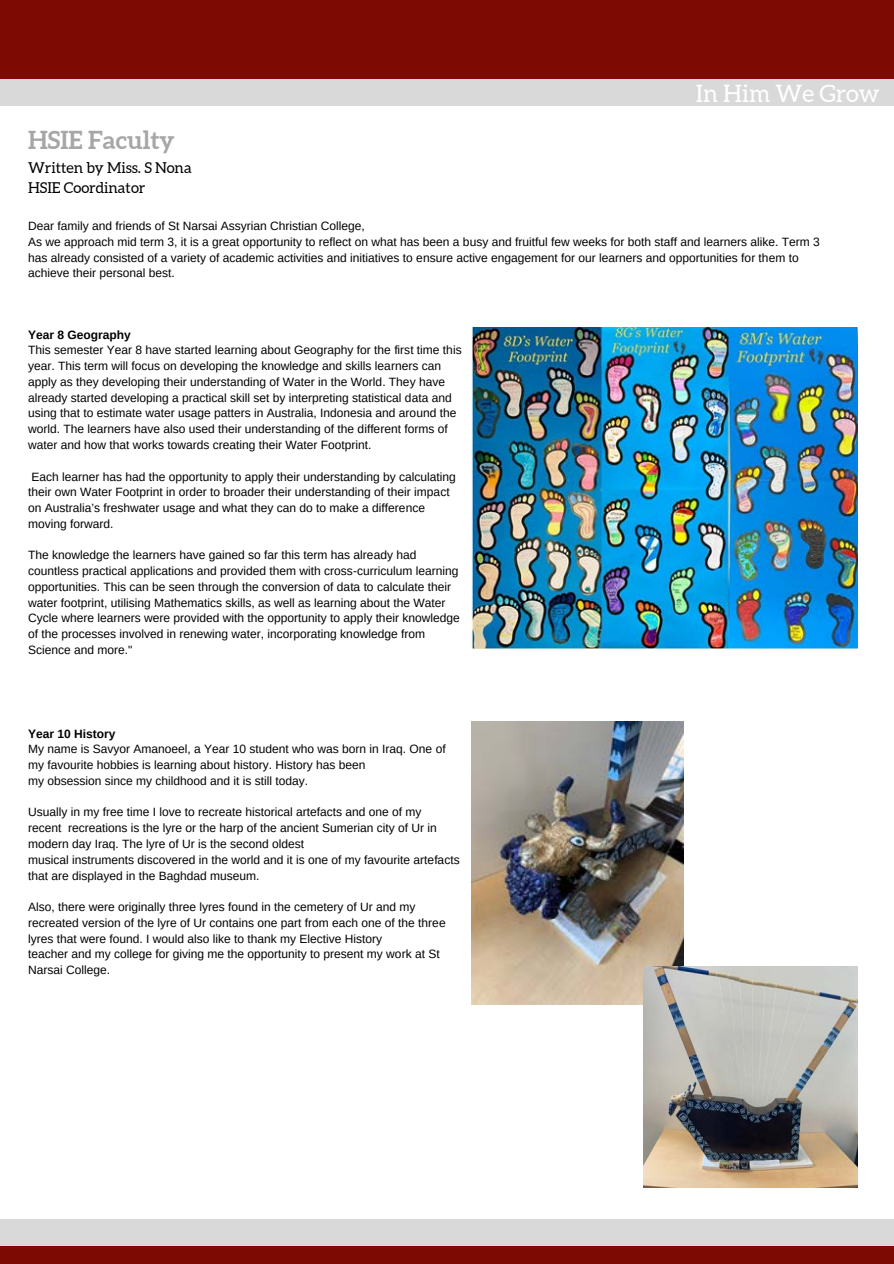
<style>
.page{position:relative;width:894px;height:1264px;background:#fff}
.page>*{position:absolute;margin:0;border:0;box-sizing:border-box;transform-origin:0 0}
.t1{font:700 24.75px "Aleo";color:#a6a6a6}
.t2{font:24px "Aleo";color:#fff}
.t3{font:15px/20px "Aleo";color:#000}
.t4{font:12px/15.8px "Arimo";color:#000}
.t5{font:700 12px "Arimo";color:#000}
</style>
<div class="page">
<div style="left:0;top:0;width:893px;height:1263px;background:#7d0a03"></div>
<div style="left:0;top:93px;width:893px;height:1139px;background:#fff"></div>
<div style="left:0;top:1219px;width:893px;height:27px;background:#d9d9d9"></div>
<div style="left:0;top:79px;width:893px;height:27px;background:#d9d9d9"></div>
<img style="left:472px;top:327px;width:385px;height:321px">
<img style="left:472px;top:722px;width:211px;height:282px">
<img style="left:643px;top:966px;width:214px;height:221px">
<h1 class="t1" style="left:28px;top:126px;width:148px">HSIE Faculty</h1>
<p class="t3" style="left:28px;top:158px;width:165px">Written by Miss. S Nona<br>HSIE Coordinator</p>
<h2 class="t2" style="left:695px;top:80px;width:185px">In Him We Grow</h2>
<p class="t4" style="left:28px;top:218px;width:793px">Dear family and friends of St Narsai Assyrian Christian College,<br>As we approach mid term 3, it is a great opportunity to reflect on what has been a busy and fruitful few weeks for both staff and learners alike. Term 3 has already consisted of a variety of academic activities and initiatives to ensure active engagement for our learners and opportunities for them to achieve their personal best.</p>
<p class="t5" style="left:28px;top:326px;width:104px">Year 8 Geography</p>
<p class="t4" style="left:28px;top:342px;width:435px">This semester Year 8 have started learning about Geography for the first time this year. This term will focus on developing the knowledge and skills learners can apply as they developing their understanding of Water in the World. They have already started developing a practical skill set by interpreting statistical data and using that to estimate water usage patters in Australia, Indonesia and around the world. The learners have also used their understanding of the different forms of water and how that works towards creating their Water Footprint.</p>
<p class="t4" style="left:28px;top:468px;width:429px">Each learner has had the opportunity to apply their understanding by calculating their own Water Footprint in order to broader their understanding of their impact on Australia’s freshwater usage and what they can do to make a difference moving forward.</p>
<p class="t4" style="left:28px;top:547px;width:433px">The knowledge the learners have gained so far this term has already had countless practical applications and provided them with cross-curriculum learning opportunities. This can be seen through the conversion of data to calculate their water footprint, utilising Mathematics skills, as well as learning about the Water Cycle where learners were provided with the opportunity to apply their knowledge of the processes involved in renewing water, incorporating knowledge from Science and more."</p>
<p class="t5" style="left:28px;top:725px;width:89px">Year 10 History</p>
<p class="t4" style="left:28px;top:741px;width:419px">My name is Savyor Amanoeel, a Year 10 student who was born in Iraq. One of my favourite hobbies is learning about history. History has been<br>my obsession since my childhood and it is still today.</p>
<p class="t4" style="left:28px;top:804px;width:433px">Usually in my free time I love to recreate historical artefacts and one of my<br>recent recreations is the lyre or the harp of the ancient Sumerian city of Ur in modern day Iraq. The lyre of Ur is the second oldest<br>musical instruments discovered in the world and it is one of my favourite artefacts that are displayed in the Baghdad museum.</p>
<p class="t4" style="left:28px;top:899px;width:419px">Also, there were originally three lyres found in the cemetery of Ur and my recreated version of the lyre of Ur contains one part from each one of the three lyres that were found. I would also like to thank my Elective History<br>teacher and my college for giving me the opportunity to present my work at St Narsai College.</p>
</div>
